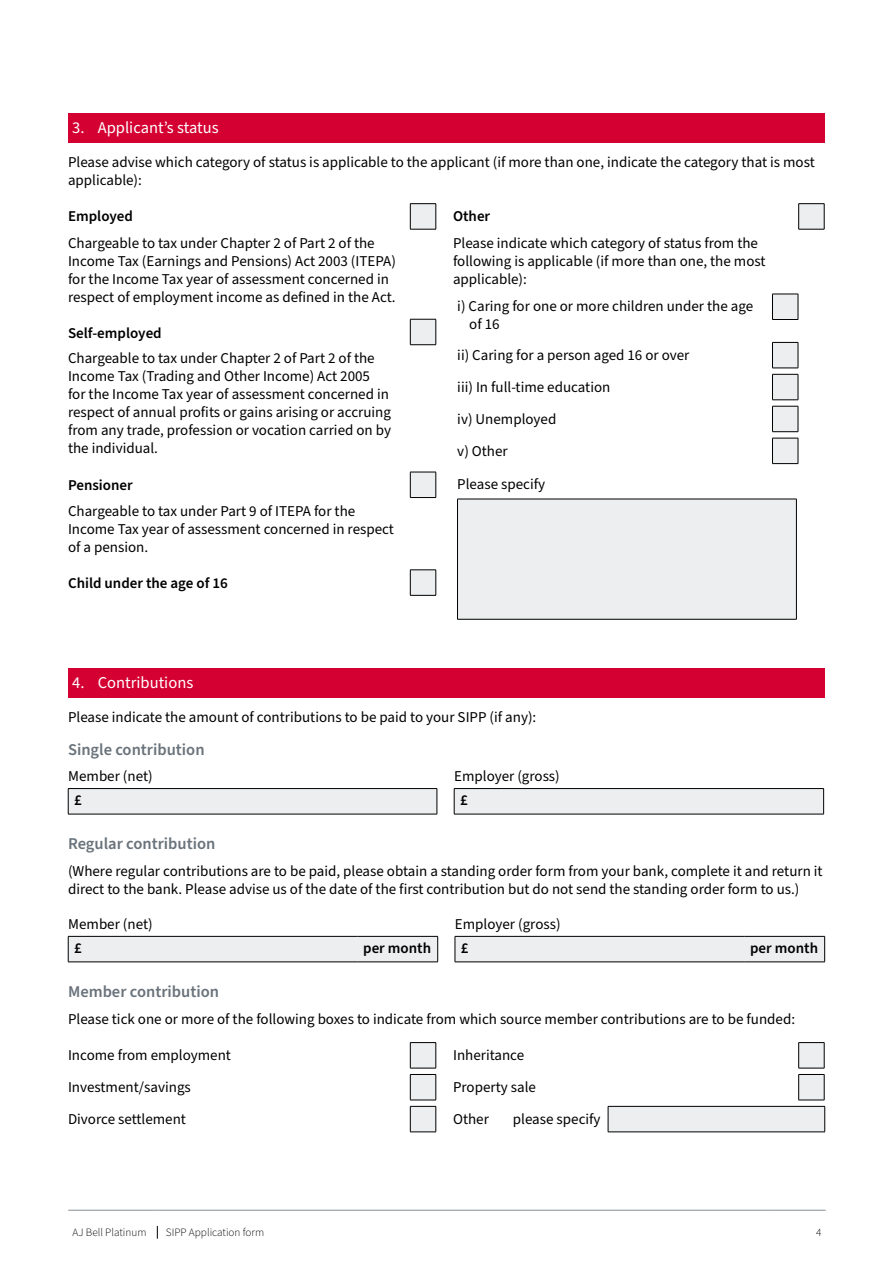
<style>
.page{position:relative;width:893px;height:1263px;background:#fff}
.page>*{position:absolute;margin:0;border:0;box-sizing:border-box;transform-origin:0 0}
.t1{font:600 16.5px "Source Sans Pro";color:#6a737b}
.t2{font:16.5px "Source Sans Pro";color:#fff}
.t3{font:15px/18px "Source Sans Pro";color:#000}
.t4{font:600 15px "Source Sans Pro";color:#000}
.t5{font:300 11.25px "Source Sans Pro";color:#000}
</style>
<div class="page">
<svg style="left:157px;top:1226px;width:1px;height:13px"></svg>
<hr style="left:68px;top:1210px;width:89px;height:1px;background:#888f95">
<hr style="left:157px;top:1210px;width:614px;height:1px;background:#888f95">
<hr style="left:771px;top:1210px;width:55px;height:1px;background:#888f95">
<div style="left:68px;top:113px;width:757px;height:29px;background:#d50032"></div>
<div style="left:68px;top:668px;width:757px;height:30px;background:#d50032"></div>
<svg style="left:410px;top:203px;width:27px;height:27px"></svg>
<svg style="left:798px;top:203px;width:27px;height:27px"></svg>
<svg style="left:410px;top:319px;width:27px;height:26px"></svg>
<svg style="left:410px;top:472px;width:27px;height:26px"></svg>
<svg style="left:410px;top:570px;width:27px;height:26px"></svg>
<svg style="left:772px;top:294px;width:27px;height:26px"></svg>
<svg style="left:772px;top:342px;width:27px;height:90px;background:#d1d3d3"></svg>
<svg style="left:772px;top:438px;width:27px;height:26px"></svg>
<div style="left:457px;top:499px;width:339px;height:120px;background:#eceeef"></div>
<hr style="left:457px;top:499px;width:340px;height:1px;background:#000">
<hr style="left:457px;top:499px;width:1px;height:120px;background:#000">
<hr style="left:796px;top:499px;width:1px;height:120px;background:#000">
<hr style="left:457px;top:619px;width:340px;height:1px;background:#000">
<svg style="left:68px;top:788px;width:756px;height:26px;background:#dee0e0"></svg>
<hr style="left:68px;top:814px;width:369px;height:1px;background:#000">
<hr style="left:454px;top:814px;width:370px;height:1px;background:#000">
<svg style="left:68px;top:936px;width:757px;height:26px;background:#dedfe0"></svg>
<hr style="left:68px;top:962px;width:289px;height:1px;background:#000">
<hr style="left:357px;top:962px;width:81px;height:1px;background:#000">
<hr style="left:455px;top:962px;width:289px;height:1px;background:#000">
<hr style="left:744px;top:962px;width:81px;height:1px;background:#000">
<svg style="left:410px;top:1042px;width:415px;height:90px"></svg>
<hr style="left:608px;top:1131px;width:217px;height:1px;background:#000">
<p class="t2" style="left:72px;top:116px;width:148px">3. Applicant’s status</p>
<p class="t3" style="left:68px;top:153px;width:748px">Please advise which category of status is applicable to the applicant (if more than one, indicate the category that is most applicable):</p>
<p class="t4" style="left:68px;top:206px;width:66px">Employed</p>
<p class="t4" style="left:453px;top:206px;width:39px">Other</p>
<p class="t3" style="left:68px;top:234px;width:329px">Chargeable to tax under Chapter 2 of Part 2 of the Income Tax (Earnings and Pensions) Act 2003 (ITEPA) for the Income Tax year of assessment concerned in respect of employment income as defined in the Act.</p>
<p class="t3" style="left:453px;top:234px;width:314px">Please indicate which category of status from the following is applicable (if more than one, the most applicable):</p>
<p class="t3" style="left:469px;top:297px;width:285px;text-indent:-12px">i) Caring for one or more children under the age of 16</p>
<p class="t3" style="left:457px;top:340px;width:234px;line-height:32.1px">ii) Caring for a person aged 16 or over iii) In full-time education<br>iv) Unemployed<br>v) Other<br>Please specify</p>
<p class="t4" style="left:68px;top:322px;width:95px">Self-employed</p>
<p class="t3" style="left:68px;top:350px;width:325px">Chargeable to tax under Chapter 2 of Part 2 of the Income Tax (Trading and Other Income) Act 2005 for the Income Tax year of assessment concerned in respect of annual profits or gains arising or accruing from any trade, profession or vocation carried on by the individual.</p>
<p class="t4" style="left:68px;top:475px;width:66px">Pensioner</p>
<p class="t3" style="left:68px;top:502px;width:327px">Chargeable to tax under Part 9 of ITEPA for the<br>Income Tax year of assessment concerned in respect of a pension.</p>
<p class="t4" style="left:68px;top:573px;width:161px">Child under the age of 16</p>
<p class="t2" style="left:72px;top:672px;width:122px">4. Contributions</p>
<p class="t3" style="left:68px;top:708px;width:470px">Please indicate the amount of contributions to be paid to your SIPP (if any):</p>
<p class="t1" style="left:68px;top:738px;width:138px">Single contribution</p>
<p class="t3" style="left:68px;top:768px;width:86px">Member (net)</p>
<p class="t3" style="left:454px;top:768px;width:107px">Employer (gross)</p>
<p class="t4" style="left:74px;top:790px;width:9px">£</p>
<p class="t4" style="left:460px;top:790px;width:9px">£</p>
<p class="t1" style="left:68px;top:833px;width:149px">Regular contribution</p>
<p class="t3" style="left:68px;top:862px;width:756px">(Where regular contributions are to be paid, please obtain a standing order form from your bank, complete it and return it direct to the bank. Please advise us of the date of the first contribution but do not send the standing order form to us.)</p>
<p class="t3" style="left:68px;top:916px;width:86px">Member (net)</p>
<p class="t3" style="left:455px;top:916px;width:107px">Employer (gross)</p>
<p class="t4" style="left:74px;top:938px;width:9px">£</p>
<p class="t4" style="left:363px;top:938px;width:69px">per month</p>
<p class="t4" style="left:461px;top:938px;width:9px">£</p>
<p class="t4" style="left:750px;top:938px;width:69px">per month</p>
<p class="t1" style="left:68px;top:981px;width:153px">Member contribution</p>
<p class="t3" style="left:68px;top:1010px;width:728px">Please tick one or more of the following boxes to indicate from which source member contributions are to be funded:</p>
<p class="t3" style="left:68px;top:1046px;width:164px">Income from employment</p>
<p class="t3" style="left:453px;top:1046px;width:73px">Inheritance</p>
<p class="t3" style="left:68px;top:1078px;width:124px">Investment/savings</p>
<p class="t3" style="left:453px;top:1078px;width:84px">Property sale</p>
<p class="t3" style="left:68px;top:1110px;width:119px">Divorce settlement</p>
<p class="t3" style="left:453px;top:1110px;width:37px">Other</p>
<p class="t3" style="left:513px;top:1110px;width:89px">please specify</p>
<p class="t5" style="left:72px;top:1225px;width:76px">AJ Bell Platinum</p>
<p class="t5" style="left:166px;top:1225px;width:100px">SIPP Application form</p>
<p class="t5" style="left:816px;top:1225px;width:7px">4</p>
</div>
